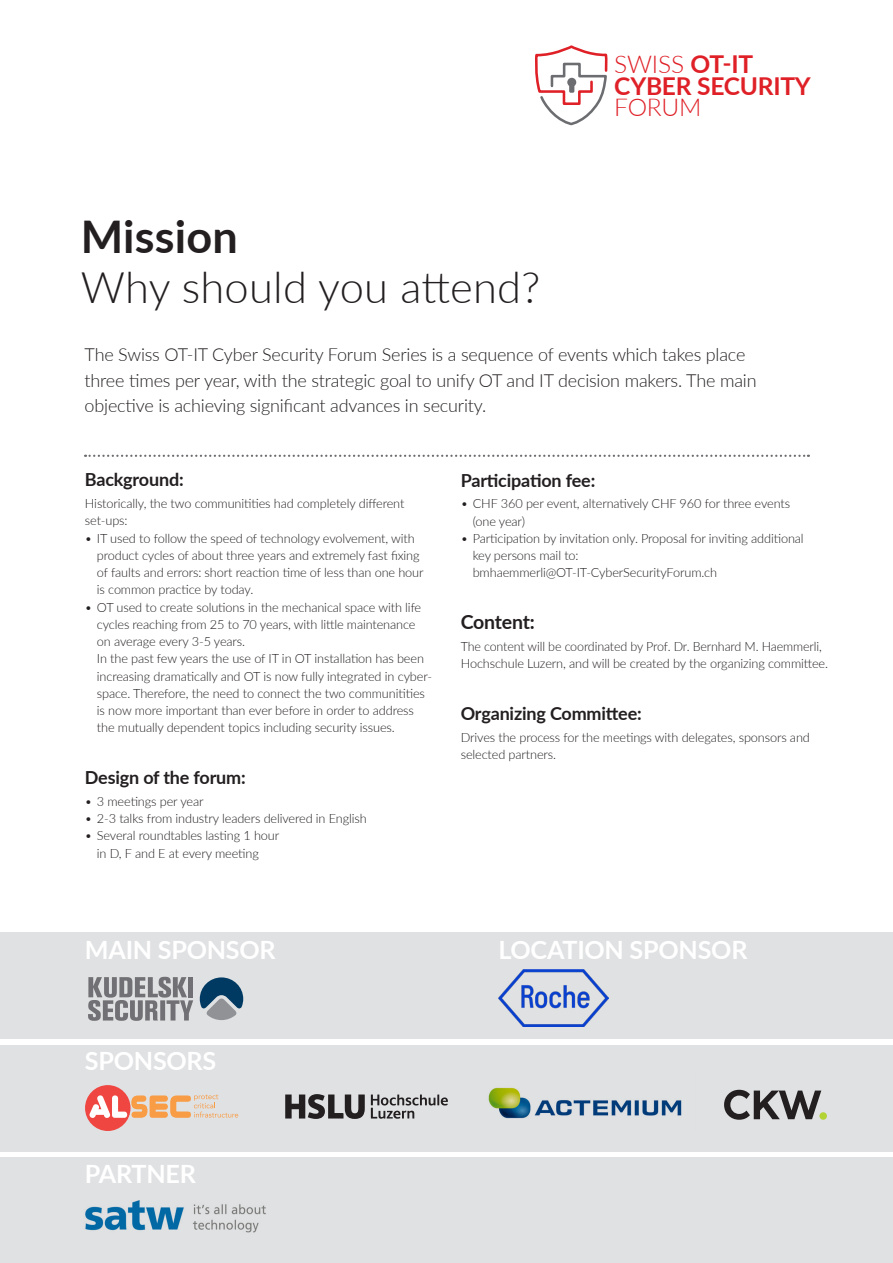
<style>
.page{position:relative;width:893px;height:1263px;background:#fff}
.page>*{position:absolute;margin:0;border:0;box-sizing:border-box;transform-origin:0 0}
.t1{font:700 45px "Lato";letter-spacing:.005em;color:#231f20}
.t2{font:300 43.5px "Lato";letter-spacing:.005em;color:#231f20}
.Lauftext_e{font:700 25.2px "Lato";letter-spacing:-.01em;color:#fff}
.Lauftext_e-2{font:300 24.6px "Lato";letter-spacing:-.01em;color:#df2027}
.Lauftext_e-3{font:700 24.6px "Lato";letter-spacing:-.01em;color:#df2027}
.Lauftext_e-4{font:700 19.5px "Lato";letter-spacing:-.015em;color:#231f20}
.Lead_alle{font:300 18px "Lato";letter-spacing:-.01em;color:#231f20}
.Lauftext_e-5{font:700 18px "Lato";letter-spacing:-.01em;color:#231f20}
.Lauftext_e-6{font:300 12.75px/17.2px "Lato";letter-spacing:-.01em;color:#231f20}
.s1{font-weight:700}
</style>
<div class="page">
<div style="left:0;top:933px;width:893px;height:106px;background:#e0e1e3"></div>
<div style="left:0;top:1045px;width:893px;height:106px;background:#e0e1e3"></div>
<div style="left:0;top:1157px;width:893px;height:106px;background:#e0e1e3"></div>
<svg style="left:85px;top:455px;width:724px;height:2px"></svg>
<svg style="left:200px;top:977px;width:43px;height:43px"></svg>
<svg style="left:88px;top:977px;width:105px;height:44px"></svg>
<div style="left:85px;top:1085px;width:46px;height:46px;background:#ef4641;border-radius:50%"></div>
<svg style="left:90px;top:1094px;width:148px;height:24px"></svg>
<svg style="left:285px;top:1094px;width:80px;height:25px"></svg>
<svg style="left:371px;top:1094px;width:77px;height:25px"></svg>
<img style="left:85px;top:1201px;width:181px;height:32px">
<svg style="left:724px;top:1090px;width:97px;height:30px"></svg>
<div style="left:819px;top:1112px;width:8px;height:8px;background:#b3d234;border-radius:50%"></div>
<img style="left:488px;top:1087px;width:194px;height:32px">
<img style="left:498px;top:969px;width:110px;height:58px">
<svg style="left:535px;top:47px;width:73px;height:79px"></svg>
<p class="Lauftext_e-2" style="left:614px;top:47px;width:140px">SWISS <span class="s1">OT-IT</span></p>
<p class="Lauftext_e-3" style="left:614px;top:68px;width:198px">CYBER SECURITY</p>
<p class="Lauftext_e-2" style="left:614px;top:90px;width:89px">FORUM</p>
<p class="t1" style="left:81px;top:204px;width:159px">Mission</p>
<p class="t2" style="left:81px;top:257px;width:461px">Why should you attend?</p>
<p class="Lead_alle" style="left:85px;top:342px;width:662px">The Swiss OT-IT Cyber Security Forum Series is a sequence of events which takes place</p>
<p class="Lead_alle" style="left:85px;top:368px;width:673px">three times per year, with the strategic goal to unify OT and IT decision makers. The main</p>
<p class="Lead_alle" style="left:85px;top:393px;width:403px">objective is achieving significant advances in security.</p>
<p class="Lauftext_e-5" style="left:85px;top:467px;width:100px">Background:</p>
<p class="Lauftext_e-6" style="left:85px;top:494px;width:321px">Historically, the two communitities had completely different</p>
<p class="Lauftext_e-6" style="left:85px;top:512px;width:44px">set-ups:</p>
<p class="Lauftext_e-6" style="left:97px;top:529px;width:328px;text-indent:-12px">• IT used to follow the speed of technology evolvement, with product cycles of about three years and extremely fast fixing of faults and errors: short reaction time of less than one hour is common practice by today.</p>
<p class="Lauftext_e-6" style="left:85px;top:598px;width:338px;text-align:center">• OT used to create solutions in the mechanical space with life cycles reaching from 25 to 70 years, with little maintenance</p>
<p class="Lauftext_e-6" style="left:97px;top:632px;width:150px">on average every 3-5 years.</p>
<p class="Lauftext_e-6" style="left:97px;top:650px;width:337px">In the past few years the use of IT in OT installation has been increasing dramatically and OT is now fully integrated in cyber&shy;space. Therefore, the need to connect the two communitities is now more important than ever before in order to address the mutually dependent topics including security issues.</p>
<p class="Lauftext_e-5" style="left:85px;top:764px;width:162px">Design of the forum:</p>
<p class="Lauftext_e-6" style="left:85px;top:792px;width:120px">• 3 meetings per year</p>
<p class="Lauftext_e-6" style="left:85px;top:809px;width:283px">• 2-3 talks from industry leaders delivered in English</p>
<p class="Lauftext_e-6" style="left:85px;top:827px;width:196px">• Several roundtables lasting 1 hour</p>
<p class="Lauftext_e-6" style="left:97px;top:844px;width:163px">in D, F and E at every meeting</p>
<p class="Lauftext_e-5" style="left:461px;top:467px;width:136px">Participation fee:</p>
<p class="Lauftext_e-6" style="left:461px;top:495px;width:331px">• CHF 360 per event, alternatively CHF 960 for three events</p>
<p class="Lauftext_e-6" style="left:473px;top:512px;width:54px">(one year)</p>
<p class="Lauftext_e-6" style="left:473px;top:529px;width:333px;text-indent:-12px">• Participation by invitation only. Proposal for inviting additional key persons mail to:</p>
<p class="Lauftext_e-6" style="left:473px;top:564px;width:246px">bmhaemmerli@OT-IT-CyberSecurityForum.ch</p>
<p class="Lauftext_e-4" style="left:461px;top:608px;width:76px">Content:</p>
<p class="Lauftext_e-6" style="left:461px;top:637px;width:369px">The content will be coordinated by Prof. Dr. Bernhard M. Haemmerli,<br>Hochschule Luzern, and will be created by the organizing committee.</p>
<p class="Lauftext_e-5" style="left:461px;top:700px;width:182px">Organizing Committee:</p>
<p class="Lauftext_e-6" style="left:461px;top:728px;width:351px">Drives the process for the meetings with delegates, sponsors and selected partners.</p>
<p class="Lauftext_e" style="left:85px;top:932px;width:192px">MAIN SPONSOR</p>
<p class="Lauftext_e" style="left:498px;top:932px;width:251px">LOCATION SPONSOR</p>
<p class="Lauftext_e" style="left:85px;top:1042px;width:133px">SPONSORS</p>
<p class="Lauftext_e" style="left:85px;top:1155px;width:113px">PARTNER</p>
</div>
